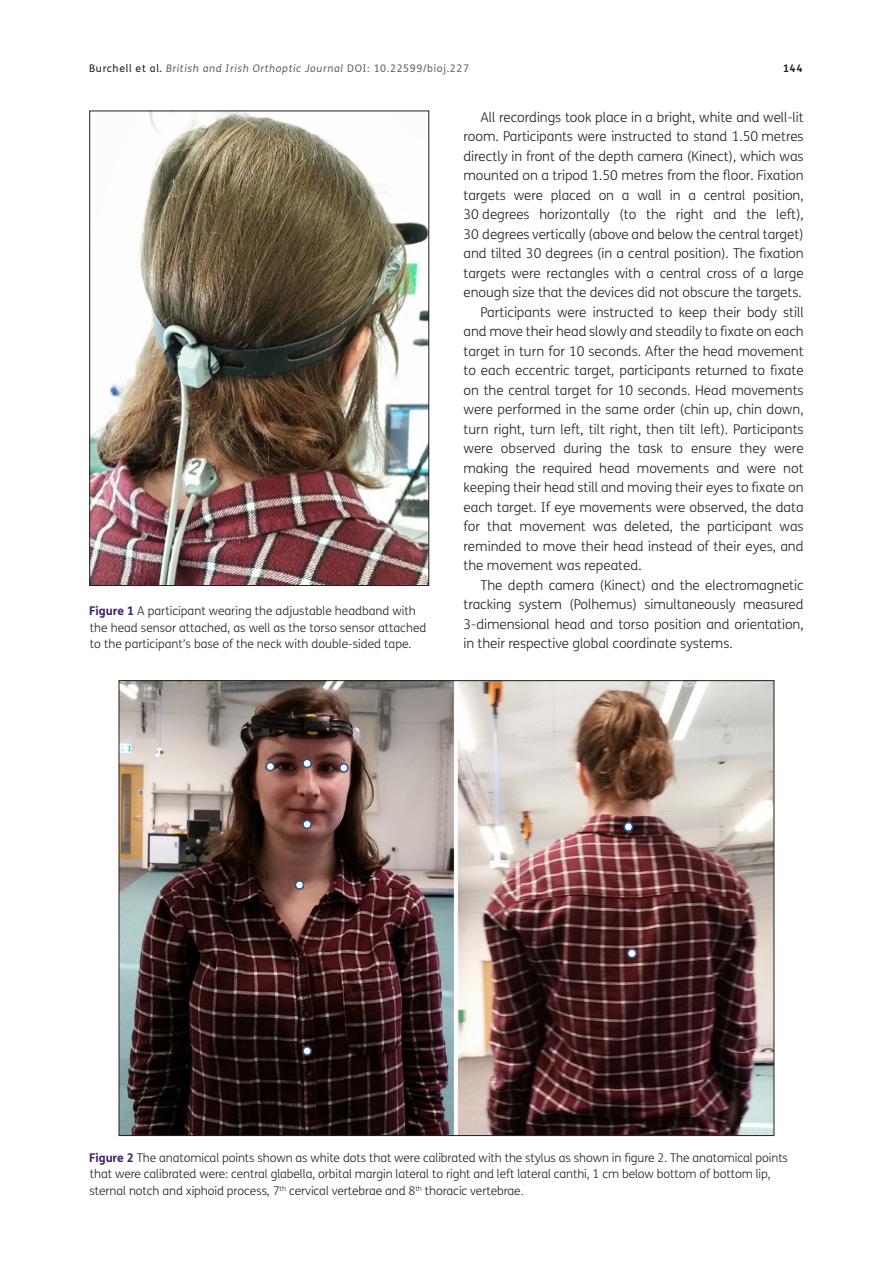
<style>
.page{position:relative;width:893px;height:1263px;background:#fff}
.page>*{position:absolute;margin:0;border:0;box-sizing:border-box;transform-origin:0 0}
.Body_Copy{font:300 13.5px/19.5px "FS Me";letter-spacing:-.005em;color:#231f20;text-align:justify}
.Figure_copy{font:300 12px/16.5px "FS Me";letter-spacing:-.005em;color:#231f20}
.t1{font:italic 10.5px "FS Me";letter-spacing:.06em;color:#636366}
.t2{font:700 10.5px "FS Me";color:#231f20}
.s1{font-style:normal;color:#231f20}
.s2{font-style:normal}
.s3{font-weight:700;color:#401d68}
</style>
<div class="page">
<img style="left:91px;top:113px;width:336px;height:471px">
<div style="left:89px;top:111px;width:340px;height:475px;border:1px solid #231f20"></div>
<img style="left:121px;top:682px;width:651px;height:452px">
<p class="t1" style="left:89px;top:62px;width:381px"><span class="s1">Burchell et al.</span> British and Irish Orthoptic Journal <span class="s2">DOI: 10.22599/bioj.227</span></p>
<p class="t2" style="left:783px;top:61px;width:21px">144</p>
<p class="Body_Copy" style="left:463px;top:107px;width:342px;text-indent:17px">All recordings took place in a bright, white and well-lit room. Participants were instructed to stand 1.50 metres directly in front of the depth camera (Kinect), which was mounted on a tripod 1.50 metres from the floor. Fixation targets were placed on a wall in a central position, 30 degrees horizontally (to the right and the left), 30 degrees vertically (above and below the central target) and tilted 30 degrees (in a central position). The fixation targets were rectangles with a central cross of a large enough size that the devices did not obscure the targets.</p>
<p class="Body_Copy" style="left:463px;top:302px;width:342px;text-indent:17px">Participants were instructed to keep their body still and move their head slowly and steadily to fixate on each target in turn for 10 seconds. After the head movement to each eccentric target, participants returned to fixate on the central target for 10 seconds. Head movements were performed in the same order (chin up, chin down, turn right, turn left, tilt right, then tilt left). Participants were observed during the task to ensure they were making the required head movements and were not keeping their head still and moving their eyes to fixate on each target. If eye movements were observed, the data for that movement was deleted, the participant was reminded to move their head instead of their eyes, and the movement was repeated.</p>
<p class="Body_Copy" style="left:463px;top:575px;width:342px;text-indent:17px">The depth camera (Kinect) and the electromagnetic tracking system (Polhemus) simultaneously measured 3-dimensional head and torso position and orientation, in their respective global coordinate systems.</p>
<p class="Figure_copy" style="left:89px;top:603px;width:339px"><span class="s3">Figure 1</span> A participant wearing the adjustable headband with the head sensor attached, as well as the torso sensor attached to the participant’s base of the neck with double-sided tape.</p>
<p class="Figure_copy" style="left:89px;top:1150px;width:700px"><span class="s3">Figure 2</span> The anatomical points shown as white dots that were calibrated with the stylus as shown in figure 2. The anatomical points that were calibrated were: central glabella, orbital margin lateral to right and left lateral canthi, 1 cm below bottom of bottom lip, sternal notch and xiphoid process, 7<sup>th</sup> cervical vertebrae and 8<sup>th</sup> thoracic vertebrae.</p>
</div>
